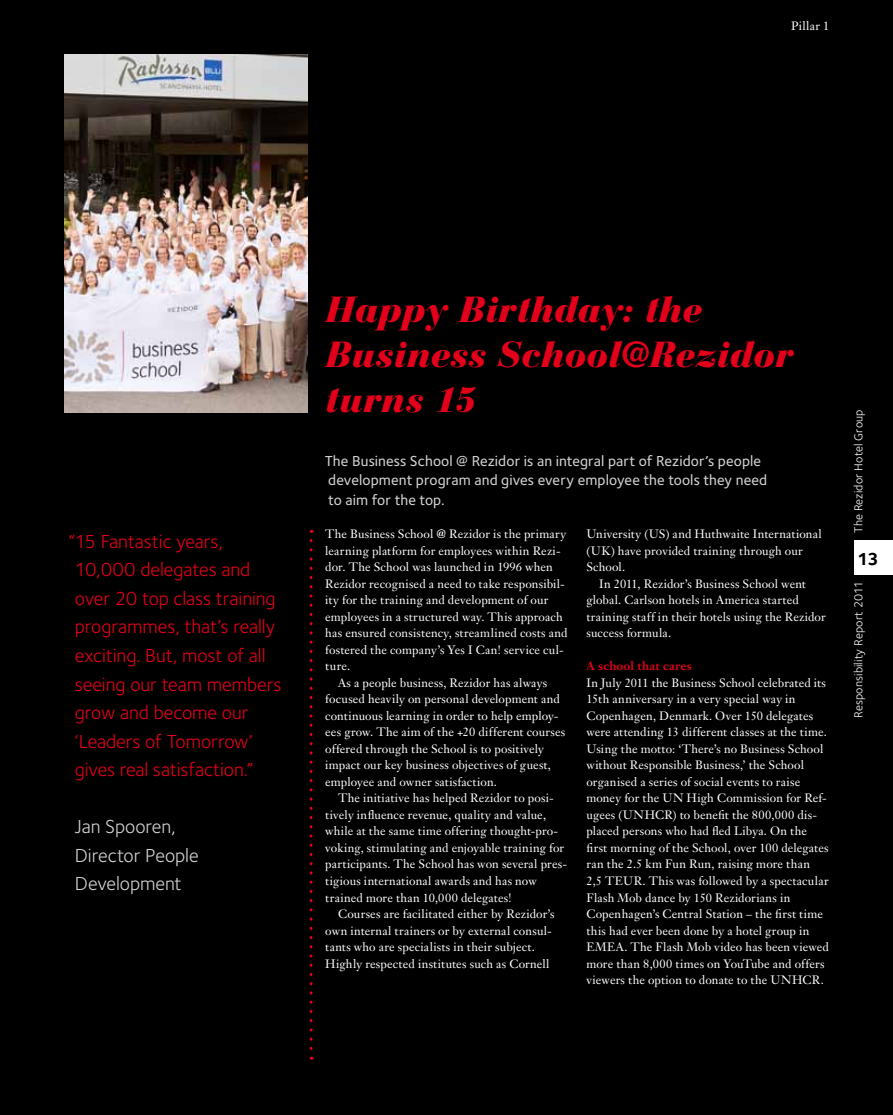
<style>
.page{position:relative;width:893px;height:1115px;background:#fff}
.page>*{position:absolute;margin:0;border:0;box-sizing:border-box;transform-origin:0 0}
.t1{font:italic 900 36px/45px "Bauer Bodoni Std";letter-spacing:-.01em;color:#e2001a}
.t2{font:19.5px/28.5px "Foundry Sterling";letter-spacing:-.005em;color:#e2001a}
.t3{font:19.5px/28.5px "Foundry Sterling";letter-spacing:-.005em;color:#d0d1d2}
.t4{font:700 18px "Foundry Sterling";color:#000}
.t5{font:500 15px/19.5px "Foundry Sterling";letter-spacing:.005em;color:#d0d1d2}
.t6{font:12px/16.5px "Janson Text LT Std";letter-spacing:.015em;color:#fff}
.t7{font:12px "Foundry Sterling";letter-spacing:.015em;color:#fff}
.t8{font:700 12px "Janson Text LT Std";letter-spacing:.015em;color:#e2001a}
</style>
<div class="page">
<div style="left:0;top:0;width:893px;height:1114px;background:#000"></div>
<svg style="left:310px;top:540px;width:3px;height:519px"></svg>
<img style="left:64px;top:54px;width:243px;height:358px">
<div style="left:855px;top:540px;width:38px;height:34px;background:#fff"></div>
<p class="t6" style="left:791px;top:18px;width:40px">Pillar 1</p>
<h2 class="t2" style="left:75px;top:527px;width:208px;text-indent:-6px">“15 Fantastic years,<br>10,000 delegates and over 20 top class training programmes, that’s really exciting. But, most of all seeing our team members grow and become our ‘Leaders of Tomorrow’ gives real satisfaction.”</h2>
<h2 class="t3" style="left:75px;top:812px;width:125px">Jan Spooren,<br>Director People<br>Development</h2>
<h1 class="t1" style="left:325px;top:287px;width:469px">Happy Birthday: the<br>Business School@Rezidor turns 15</h1>
<p class="t5" style="left:325px;top:451px;width:444px">The Business School @ Rezidor is an integral part of Rezidor’s people development program and gives every employee the tools they need to aim for the top.</p>
<p class="t6" style="left:325px;top:525px;width:243px">The Business School @ Rezidor is the primary</p>
<p class="t6" style="left:325px;top:542px;width:237px">learning platform for employees within Rezi-</p>
<p class="t6" style="left:325px;top:558px;width:229px">dor. The School was launched in 1996 when</p>
<p class="t6" style="left:325px;top:575px;width:241px">Rezidor recognised a need to take responsibil-</p>
<p class="t6" style="left:325px;top:591px;width:225px">ity for the training and development of our</p>
<p class="t6" style="left:325px;top:608px;width:239px">employees in a structured way. This approach</p>
<p class="t6" style="left:325px;top:624px;width:244px">has ensured consistency, streamlined costs and</p>
<p class="t6" style="left:325px;top:641px;width:240px">fostered the company’s Yes I Can! service cul-</p>
<p class="t6" style="left:325px;top:657px;width:27px">ture.</p>
<p class="t6" style="left:338px;top:674px;width:211px">As a people business, Rezidor has always</p>
<p class="t6" style="left:325px;top:690px;width:236px">focused heavily on personal development and</p>
<p class="t6" style="left:325px;top:707px;width:235px">continuous learning in order to help employ-</p>
<p class="t6" style="left:325px;top:723px;width:242px">ees grow. The aim of the +20 different courses</p>
<p class="t6" style="left:325px;top:740px;width:220px">offered through the School is to positively</p>
<p class="t6" style="left:325px;top:756px;width:227px">impact our key business objectives of guest,</p>
<p class="t6" style="left:325px;top:773px;width:173px">employee and owner satisfaction.</p>
<p class="t6" style="left:338px;top:789px;width:217px">The initiative has helped Rezidor to posi-</p>
<p class="t6" style="left:325px;top:806px;width:222px">tively influence revenue, quality and value,</p>
<p class="t6" style="left:325px;top:822px;width:234px">while at the same time offering thought-pro-</p>
<p class="t6" style="left:325px;top:839px;width:240px">voking, stimulating and enjoyable training for</p>
<p class="t6" style="left:325px;top:855px;width:243px">participants. The School has won several pres-</p>
<p class="t6" style="left:325px;top:872px;width:213px">tigious international awards and has now</p>
<p class="t6" style="left:325px;top:888px;width:188px">trained more than 10,000 delegates!</p>
<p class="t6" style="left:338px;top:905px;width:218px">Courses are facilitated either by Rezidor’s</p>
<p class="t6" style="left:325px;top:921px;width:228px">own internal trainers or by external consul-</p>
<p class="t6" style="left:325px;top:938px;width:211px">tants who are specialists in their subject.</p>
<p class="t6" style="left:325px;top:954px;width:226px">Highly respected institutes such as Cornell</p>
<p class="t6" style="left:586px;top:525px;width:237px">University (US) and Huthwaite International (UK) have provided training through our<br>School.</p>
<p class="t6" style="left:586px;top:575px;width:241px;text-indent:13px">In 2011, Rezidor’s Business School went global. Carlson hotels in America started training staff in their hotels using the Rezidor success formula.</p>
<p class="t8" style="left:586px;top:658px;width:107px">A school that cares</p>
<p class="t6" style="left:586px;top:674px;width:244px">In July 2011 the Business School celebrated its 15th anniversary in a very special way in Copenhagen, Denmark. Over 150 delegates were attending 13 different classes at the time.<br>Using the motto: ‘There’s no Business School without Responsible Business,’ the School organised a series of social events to raise money for the UN High Commission for Ref&shy;ugees (UNHCR) to benefit the 800,000 dis&shy;placed persons who had fled Libya. On the first morning of the School, over 100 delegates ran the 2.5 km Fun Run, raising more than<br>2,5 TEUR. This was followed by a spectacular Flash Mob dance by 150 Rezidorians in Copenhagen’s Central Station – the first time this had ever been done by a hotel group in EMEA. The Flash Mob video has been viewed more than 8,000 times on YouTube and offers viewers the option to donate to the UNHCR.</p>
<p class="t7" style="left:852px;top:533px;width:125px;rotate:-90deg">The Rezidor Hotel Group</p>
<h3 class="t4" style="left:857px;top:548px;width:23px">13</h3>
<p class="t7" style="left:852px;top:717px;width:138px;rotate:-90deg">Responsibility Report 2011</p>
</div>
